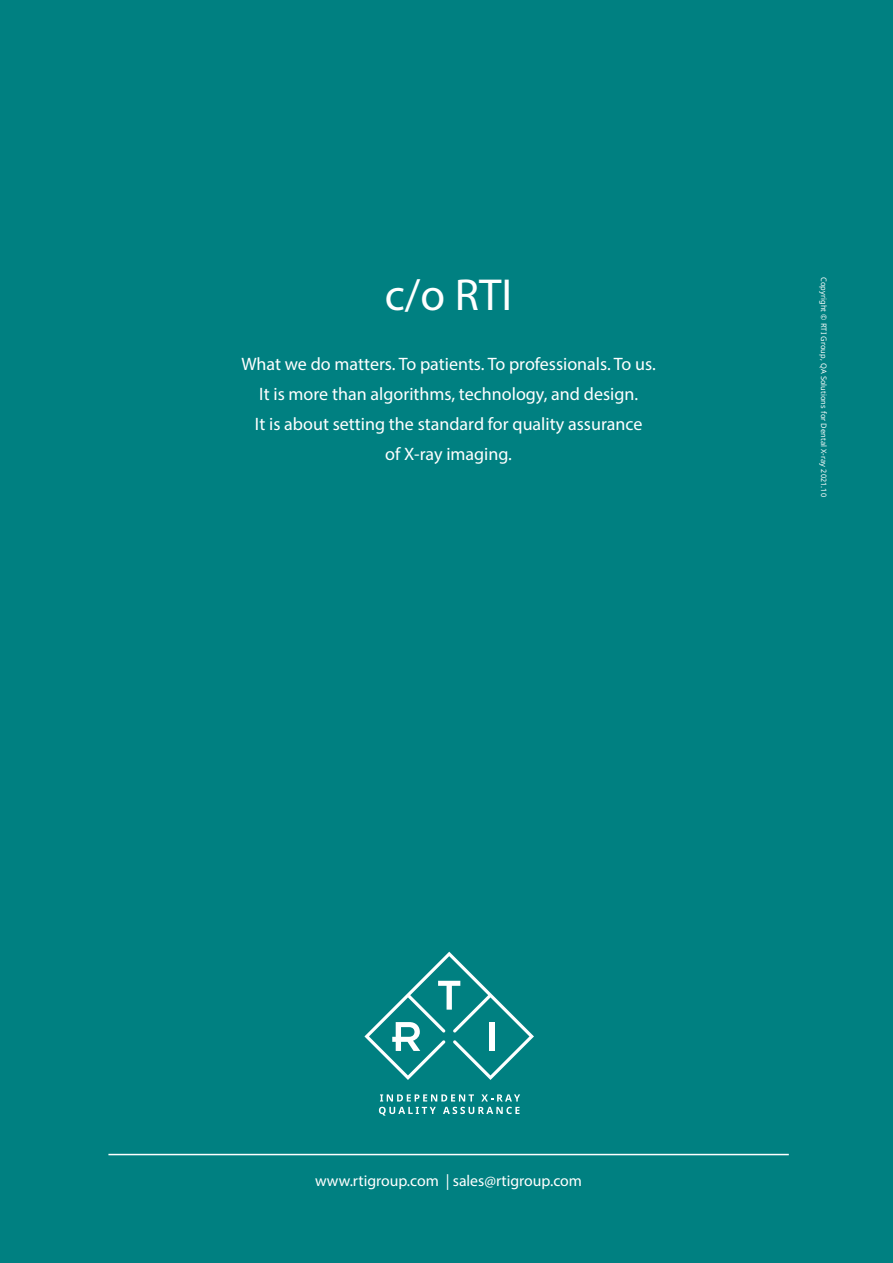
<style>
.page{position:relative;width:893px;height:1263px;background:#008081}
.page>*{position:absolute;margin:0;border:0;box-sizing:border-box;transform-origin:0 0}
.Heading_1{font:45px "Myriad Pro";color:#fff}
.ingress{font:18px/30px "Myriad Pro";color:#fff;text-align:center}
.Paragraph{font:15.75px "Myriad Pro";color:#fff}
.t1{font:7.5px "Noto Sans";letter-spacing:.01em;color:#fff}
</style>
<div class="page">
<svg style="left:380px;top:1094px;width:94px;height:7px"></svg>
<svg style="left:481px;top:1094px;width:39px;height:7px"></svg>
<svg style="left:379px;top:1107px;width:57px;height:9px"></svg>
<svg style="left:443px;top:1107px;width:76px;height:7px"></svg>
<svg style="left:364px;top:952px;width:170px;height:128px"></svg>
<hr style="left:108px;top:1154px;width:681px;height:1px;background:#fff">
<p class="Heading_1" style="left:385px;top:267px;width:129px">c/o RTI</p>
<p class="ingress" style="left:241px;top:349px;width:416px">What we do matters. To patients. To professionals. To us.<br>It is more than algorithms, technology, and design.<br>It is about setting the standard for quality assurance<br>of X-ray imaging.</p>
<p class="t1" style="left:829px;top:277px;width:221px;rotate:90deg">Copyright © RTI Group, QA Solutions for Dental X-ray 2021.10</p>
<p class="Paragraph" style="left:315px;top:1170px;width:268px">www.rtigroup.com | sales@rtigroup.com</p>
</div>
